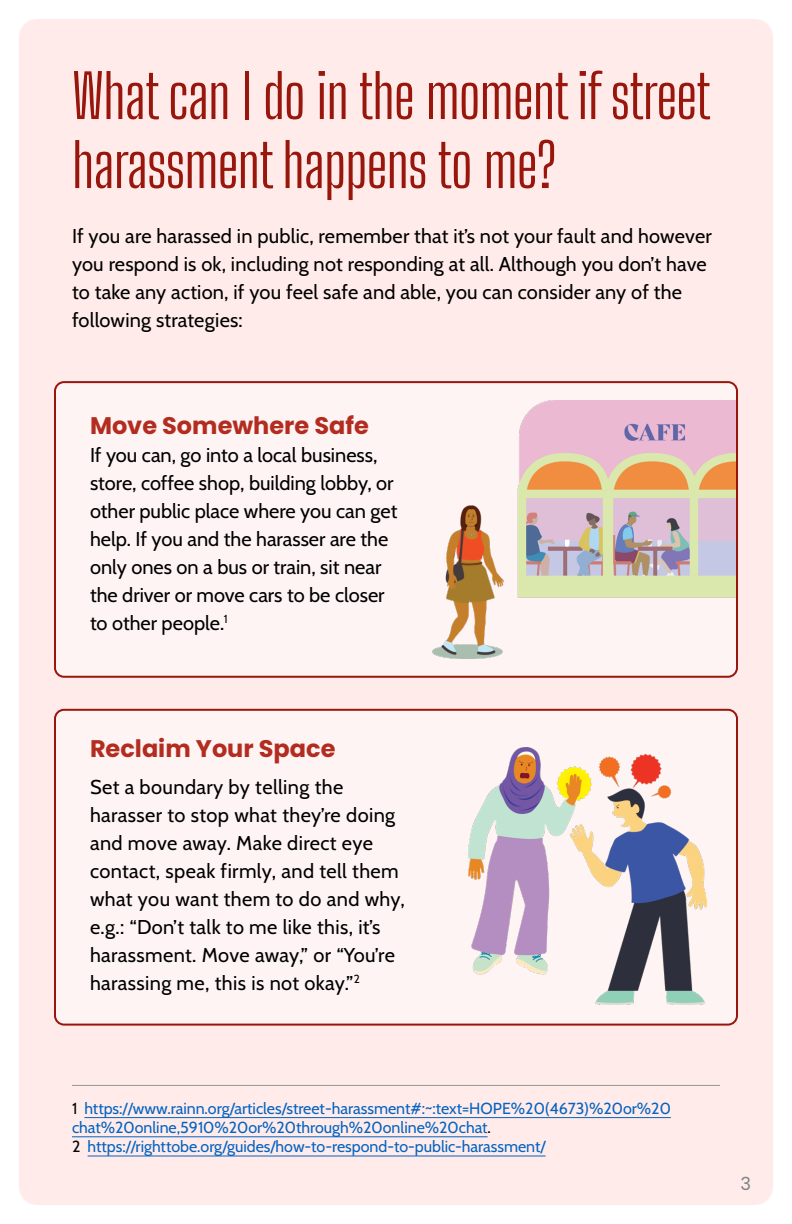
<style>
.page{position:relative;width:792px;height:1224px;background:#fff}
.page>*{position:absolute;margin:0;border:0;box-sizing:border-box;transform-origin:0 0}
.t1{font:60px/69px "Big Shoulders Display";letter-spacing:-.01em;color:#99160c}
.t2{font:700 24px "Poppins";color:#b32c20}
.List_Paragraph{font:20px/28px "Cabin";letter-spacing:.01em;color:#000}
.t3{font:18px "Poppins";color:#808285}
.List_Paragraph-2{font:16px/19.2px "Cabin";color:#0563c1}
.s1{color:#000}
</style>
<div class="page">
<div style="left:19px;top:19px;width:754px;height:1186px;background:#ffecea;border-radius:18px"></div>
<div style="left:55px;top:382px;width:682px;height:295px;background:#fef4f3;border-radius:9px"></div>
<div style="left:54px;top:381px;width:684px;height:297px;border:2px solid #98160c;border-radius:9px"></div>
<div style="left:55px;top:710px;width:682px;height:315px;background:#fef4f3;border-radius:9px"></div>
<div style="left:54px;top:709px;width:684px;height:317px;border:2px solid #98160c;border-radius:9px"></div>
<hr style="left:72px;top:1085px;width:648px;height:1px;background:#939598">
<hr style="left:84px;top:1117px;width:587px;height:1px;background:#0563c1">
<hr style="left:72px;top:1136px;width:416px;height:1px;background:#0563c1">
<hr style="left:88px;top:1155px;width:458px;height:1px;background:#0563c1">
<img style="left:433px;top:401px;width:303px;height:257px">
<img style="left:468px;top:748px;width:238px;height:257px">
<h1 class="t1" style="left:72px;top:57px;width:640px">What can I do in the moment if street harassment happens to me?</h1>
<p class="List_Paragraph" style="left:72px;top:221px;width:641px">If you are harassed in public, remember that it’s not your fault and however you respond is ok, including not responding at all. Although you don’t have to take any action, if you feel safe and able, you can consider any of the following strategies:</p>
<h2 class="t2" style="left:90px;top:412px;width:280px">Move Somewhere Safe</h2>
<p class="List_Paragraph" style="left:90px;top:440px;width:309px">If you can, go into a local business, store, coffee shop, building lobby, or other public place where you can get help. If you and the harasser are the only ones on a bus or train, sit near the driver or move cars to be closer to other people.<sup>1</sup></p>
<h2 class="t2" style="left:90px;top:735px;width:247px">Reclaim Your Space</h2>
<p class="List_Paragraph" style="left:90px;top:772px;width:316px">Set a boundary by telling the harasser to stop what they’re doing and move away. Make direct eye contact, speak firmly, and tell them what you want them to do and why, e.g.: “Don’t talk to me like this, it’s harassment. Move away,” or “You’re harassing me, this is not okay.”<sup>2</sup></p>
<p class="List_Paragraph-2" style="left:72px;top:1097px;width:600px"><span class="s1">1</span> https://www.rainn.org/articles/street-harassment#:~:text=HOPE%20(4673)%20or%20 chat%20online,5910%20or%20through%20online%20chat<span class="s1">.</span></p>
<p class="List_Paragraph-2" style="left:72px;top:1136px;width:475px"><span class="s1">2</span> https://righttobe.org/guides/how-to-respond-to-public-harassment/</p>
<p class="t3" style="left:741px;top:1173px;width:12px">3</p>
</div>
